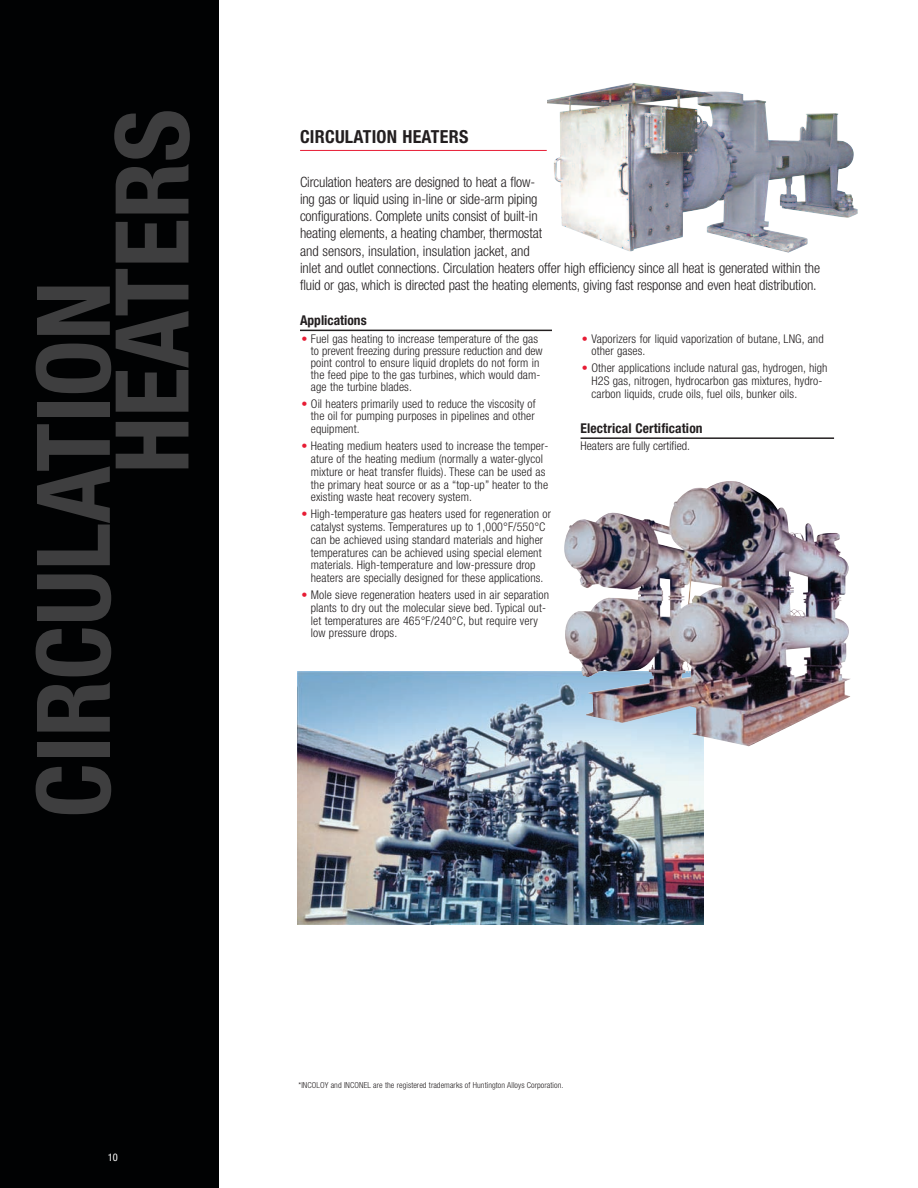
<style>
.page{position:relative;width:918px;height:1188px;background:#fff}
.page>*{position:absolute;margin:0;border:0;box-sizing:border-box;transform-origin:0 0}
.t1{font:700 condensed 102px/78.6px "Helvetica Neue";color:#3e3e3f}
.t2{font:700 condensed 18px "Helvetica Neue";letter-spacing:.015em;color:#231f20}
.t3{font:300 condensed 14.25px/17.1px "Helvetica Neue";letter-spacing:-.01em;color:#231f20}
.t4{font:700 condensed 13.5px "Helvetica Neue";letter-spacing:.01em;color:#231f20}
.t5{font:300 condensed 12px/12.8px "Helvetica Neue";letter-spacing:.01em;color:#231f20}
.t6{font:condensed 10.5px "Helvetica Neue";color:#fff}
.t7{font:300 condensed 8.25px "Helvetica Neue";letter-spacing:.01em;color:#231f20}
.s1{color:#e71c34}
</style>
<div class="page">
<div style="left:0;top:0;width:219px;height:1188px;background:#010203"></div>
<hr style="left:300px;top:330px;width:252px;height:1px;background:#231f20">
<hr style="left:300px;top:150px;width:247px;height:1px;background:#e71c34">
<img style="left:548px;top:83px;width:310px;height:170px">
<img style="left:297px;top:671px;width:407px;height:253px">
<hr style="left:581px;top:437px;width:253px;height:2px;background:#231f20">
<img style="left:564px;top:481px;width:287px;height:265px">
<h1 class="t1" style="left:43px;top:474px;width:366px;text-indent:-344px;rotate:-90deg">CIRCULATION<br>HEATERS</h1>
<p class="t6" style="left:108px;top:1153px;width:12px">1 06</p>
<h2 class="t2" style="left:300px;top:130px;width:170px">CIRCULATION HEATERS</h2>
<p class="t3" style="left:300px;top:175px;width:522px">Circulation heaters are designed to heat a flow-<br>ing gas or liquid using in-line or side-arm piping<br>configurations. Complete units consist of built-in<br>heating elements, a heating chamber, thermostat<br>and sensors, insulation, insulation jacket, and<br>inlet and outlet connections. Circulation heaters offer high efficiency since all heat is generated within the fluid or gas, which is directed past the heating elements, giving fast response and even heat distribution.</p>
<p class="t4" style="left:300px;top:316px;width:68px">Applications</p>
<p class="t5" style="left:311px;top:333px;width:233px;line-height:12px;text-indent:-10px"><span class="s1">•</span> Fuel gas heating to increase temperature of the gas to prevent freezing during pressure reduction and dew point control to ensure liquid droplets do not form in the feed pipe to the gas turbines, which would dam&shy;age the turbine blades.</p>
<p class="t5" style="left:311px;top:398px;width:226px;text-align:justify;text-indent:-10px"><span class="s1">•</span> Oil heaters primarily used to reduce the viscosity of the oil for pumping purposes in pipelines and other equipment.</p>
<p class="t5" style="left:311px;top:441px;width:239px;text-indent:-10px"><span class="s1">•</span> Heating medium heaters used to increase the temper&shy;ature of the heating medium (normally a water-glycol mixture or heat transfer fluids). These can be used as the primary heat source or as a “top-up” heater to the existing waste heat recovery system.</p>
<p class="t5" style="left:301px;top:509px;width:251px;text-align:center"><span class="s1">•</span> High-temperature gas heaters used for regeneration or catalyst systems. Temperatures up to 1,000°F/550°C can be achieved using standard materials and higher temperatures can be achieved using special element materials. High-temperature and low-pressure drop heaters are specially designed for these applications.</p>
<p class="t5" style="left:311px;top:590px;width:240px;text-indent:-10px"><span class="s1">•</span> Mole sieve regeneration heaters used in air separation plants to dry out the molecular sieve bed. Typical out&shy;let temperatures are 465°F/240°C, but require very low pressure drops.</p>
<p class="t5" style="left:591px;top:333px;width:234px;text-indent:-10px"><span class="s1">•</span> Vaporizers for liquid vaporization of butane, LNG, and other gases.</p>
<p class="t5" style="left:591px;top:363px;width:238px;text-indent:-10px"><span class="s1">•</span> Other applications include natural gas, hydrogen, high<br>H2S gas, nitrogen, hydrocarbon gas mixtures, hydro&shy;carbon liquids, crude oils, fuel oils, bunker oils.</p>
<p class="t4" style="left:581px;top:423px;width:124px">Electrical Certification</p>
<p class="t5" style="left:581px;top:441px;width:111px">Heaters are fully certified.</p>
<p class="t7" style="left:298px;top:1082px;width:266px">*INCOLOY and INCONEL are the registered trademarks of Huntington Alloys Corporation.</p>
</div>
